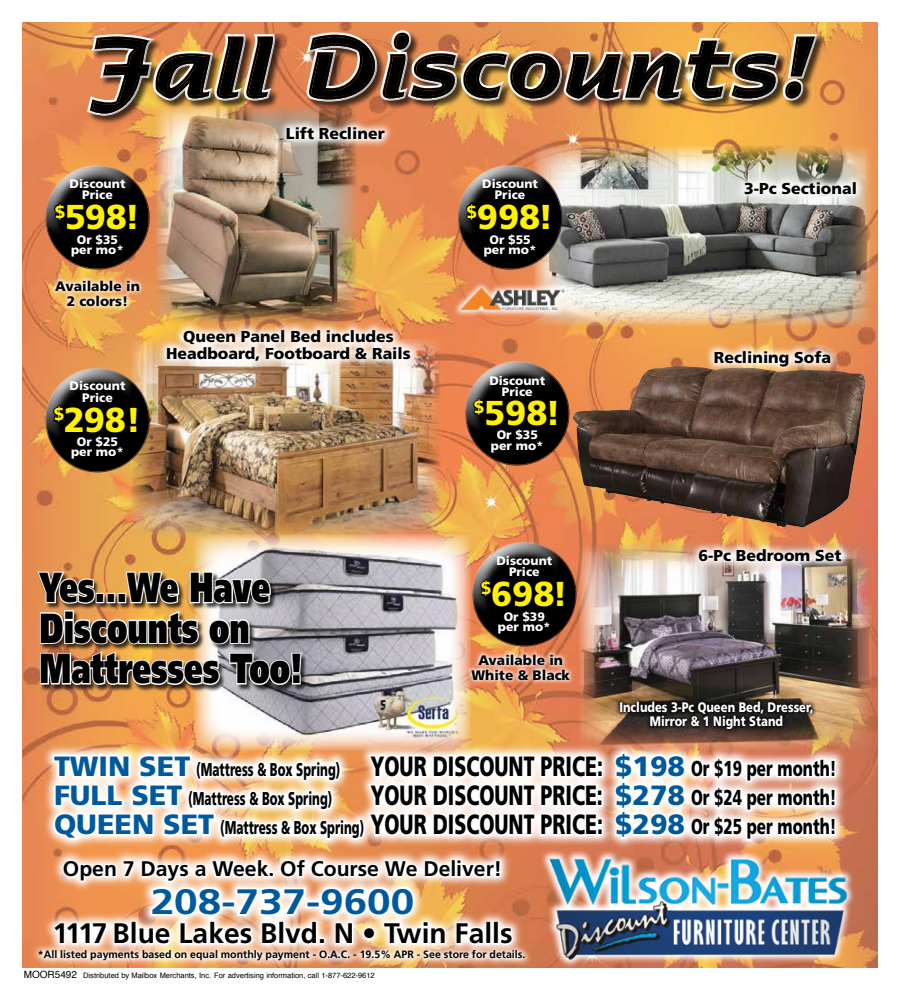
<style>
.page{position:relative;width:900px;height:990px;background:#fff}
.page>*{position:absolute;margin:0;border:0;box-sizing:border-box;transform-origin:0 0}
.t1{font:900 42px/40.6px "Frutiger";color:#000;scale:.71 1}
.t2{font:700 35.25px "Frutiger";color:#00599d;scale:1.2 1}
.t3{font:900 34.5px "Frutiger";color:#fff200}
.t4{font:700 28.25px "Frutiger";color:#000}
.t5{font:900 27.75px "Frutiger";color:#000;scale:.7 1}
.t6{font:700 21.12px "Frutiger";color:#000}
.t7{font:900 18.5px/29.4px "Frutiger";color:#000;scale:.63 1}
.t8{font:900 15.75px/17.2px "Frutiger";color:#000;text-align:center}
.t9{font:900 13.75px/13.8px "Frutiger";color:#fff;text-align:center;scale:.82 1}
.t10{font:900 13.75px/15px "Frutiger";color:#000;text-align:center}
.t11{font:900 12.25px/11.1px "Frutiger";color:#fff;text-align:center}
.t12{font:700 10.62px "Frutiger";color:#000}
.t13{font:7.5px "Helvetica";color:#000}
.s1{font-size:27.75px;color:#00599d}
.s2{font-size:27.75px}
.s3{font-size:21.62px}
.s4{color:#00599d}
.s5{font-size:10px}
</style>
<div class="page">
<img style="left:22px;top:22px;width:856px;height:946px">
<div style="left:88px;top:31px;width:739px;height:94px;background:#000;opacity:.7"></div>
<div style="left:85px;top:29px;width:736px;height:90px;background:#000;opacity:.75"></div>
<svg style="left:540px;top:850px;width:316px;height:118px;background:#cf7b50"></svg>
<img style="left:543px;top:852px;width:309px;height:111px">
<svg style="left:42px;top:742px;width:805px;height:109px;background:#e19973"></svg>
<svg style="left:613px;top:751px;width:225px;height:94px"></svg>
<img style="left:303px;top:106px;width:53px;height:215px">
<img style="left:534px;top:146px;width:337px;height:180px">
<svg style="left:453px;top:281px;width:119px;height:37px;background:#ecad89"></svg>
<img style="left:459px;top:288px;width:108px;height:22px">
<div style="left:458px;top:180px;width:105px;height:91px;background:#000;opacity:.44"></div>
<svg style="left:458px;top:165px;width:104px;height:105px;background:#413229"></svg>
<img style="left:579px;top:544px;width:292px;height:206px">
<svg style="left:472px;top:542px;width:105px;height:105px;background:#453021"></svg>
<img style="left:303px;top:339px;width:137px;height:195px">
<img style="left:573px;top:366px;width:182px;height:154px">
<svg style="left:471px;top:650px;width:104px;height:35px;background:#efb79c"></svg>
<svg style="left:465px;top:361px;width:105px;height:105px;background:#452e21"></svg>
<svg style="left:303px;top:118px;width:91px;height:30px"></svg>
<svg style="left:736px;top:173px;width:129px;height:31px"></svg>
<svg style="left:303px;top:321px;width:116px;height:49px"></svg>
<svg style="left:705px;top:342px;width:135px;height:34px;background:#d8b18e"></svg>
<img style="left:690px;top:540px;width:160px;height:31px">
<svg style="left:615px;top:697px;width:203px;height:37px;background:#2e251d"></svg>
<svg style="left:194px;top:534px;width:277px;height:191px;background:#f2bf95"></svg>
<img style="left:216px;top:543px;width:246px;height:182px">
<img style="left:36px;top:22px;width:267px;height:676px">
<svg style="left:51px;top:725px;width:548px;height:232px"></svg>
<svg style="left:31px;top:942px;width:502px;height:26px;background:#efc4a5"></svg>
<p class="t11" style="left:70px;top:178px;width:57px">Discount<br>Price</p>
<h3 class="t3" style="left:55px;top:196px;width:87px"><sup>$</sup>598!</h3>
<p class="t11" style="left:71px;top:234px;width:54px;line-height:10px">Or $35 per mo*</p>
<p class="t10" style="left:55px;top:278px;width:86px">Available in<br>2 colors!</p>
<p class="t11" style="left:70px;top:381px;width:57px">Discount<br>Price</p>
<h3 class="t3" style="left:54px;top:399px;width:89px"><sup>$</sup>298!</h3>
<p class="t11" style="left:71px;top:437px;width:54px;line-height:10px">Or $25 per mo*</p>
<p class="t8" style="left:286px;top:125px;width:100px">Lift Recliner</p>
<p class="t8" style="left:166px;top:328px;width:246px">Queen Panel Bed includes<br>Headboard, Footboard &amp; Rails</p>
<h1 class="t1" style="left:40px;top:567px;width:372px">Yes...We Have<br>Discounts on<br>Mattresses Too!</h1>
<p class="t11" style="left:482px;top:178px;width:57px">Discount<br>Price</p>
<h3 class="t3" style="left:467px;top:196px;width:88px"><sup>$</sup>998!</h3>
<p class="t11" style="left:484px;top:234px;width:54px;line-height:10px">Or $55 per mo*</p>
<p class="t11" style="left:489px;top:375px;width:57px">Discount<br>Price</p>
<h3 class="t3" style="left:474px;top:392px;width:88px"><sup>$</sup>598!</h3>
<p class="t11" style="left:491px;top:430px;width:54px;line-height:10px">Or $35 per mo*</p>
<p class="t11" style="left:496px;top:555px;width:57px">Discount<br>Price</p>
<h3 class="t3" style="left:481px;top:573px;width:88px"><sup>$</sup>698!</h3>
<p class="t11" style="left:498px;top:611px;width:54px;line-height:10px">Or $39 per mo*</p>
<p class="t10" style="left:471px;top:653px;width:100px">Available in<br>White &amp; Black</p>
<p class="t8" style="left:744px;top:180px;width:114px">3-Pc Sectional</p>
<p class="t8" style="left:714px;top:349px;width:119px">Reclining Sofa</p>
<p class="t8" style="left:699px;top:547px;width:144px">6-Pc Bedroom Set</p>
<p class="t9" style="left:619px;top:700px;width:238px">Includes 3-Pc Queen Bed, Dresser,<br>Mirror &amp; 1 Night Stand</p>
<p class="t7" style="left:54px;top:755px;width:1244px"><span class="s1">TWIN SET</span> (Mattress &amp; Box Spring) <span class="s2">YOUR DISCOUNT PRICE:</span> <span class="s1">$198</span> <span class="s3">Or $19 per month!<br></span><span class="s1">FULL SET</span> (Mattress &amp; Box Spring)</p>
<h3 class="t5" style="left:370px;top:779px;width:668px">YOUR DISCOUNT PRICE: <span class="s4">$278</span> <span class="s3">Or $24 per month!</span></h3>
<p class="t7" style="left:54px;top:813px;width:1244px"><span class="s1">QUEEN SET</span> (Mattress &amp; Box Spring) <span class="s2">YOUR DISCOUNT PRICE:</span> <span class="s1">$298</span> <span class="s3">Or $25 per month!</span></p>
<p class="t6" style="left:63px;top:857px;width:441px">Open 7 Days a Week. Of Course We Deliver!</p>
<h2 class="t2" style="left:151px;top:881px;width:221px">208-737-9600</h2>
<h3 class="t4" style="left:52px;top:917px;width:462px">1117 Blue Lakes Blvd. N • Twin Falls</h3>
<p class="t12" style="left:38px;top:949px;width:489px">*All listed payments based on equal monthly payment - O.A.C. - 19.5% APR - See store for details.</p>
<p class="t13" style="left:24px;top:969px;width:352px"><span class="s5">MOOR5492</span> Distributed by Mailbox Merchants, Inc. For advertising information, call 1-877-622-9612</p>
</div>
